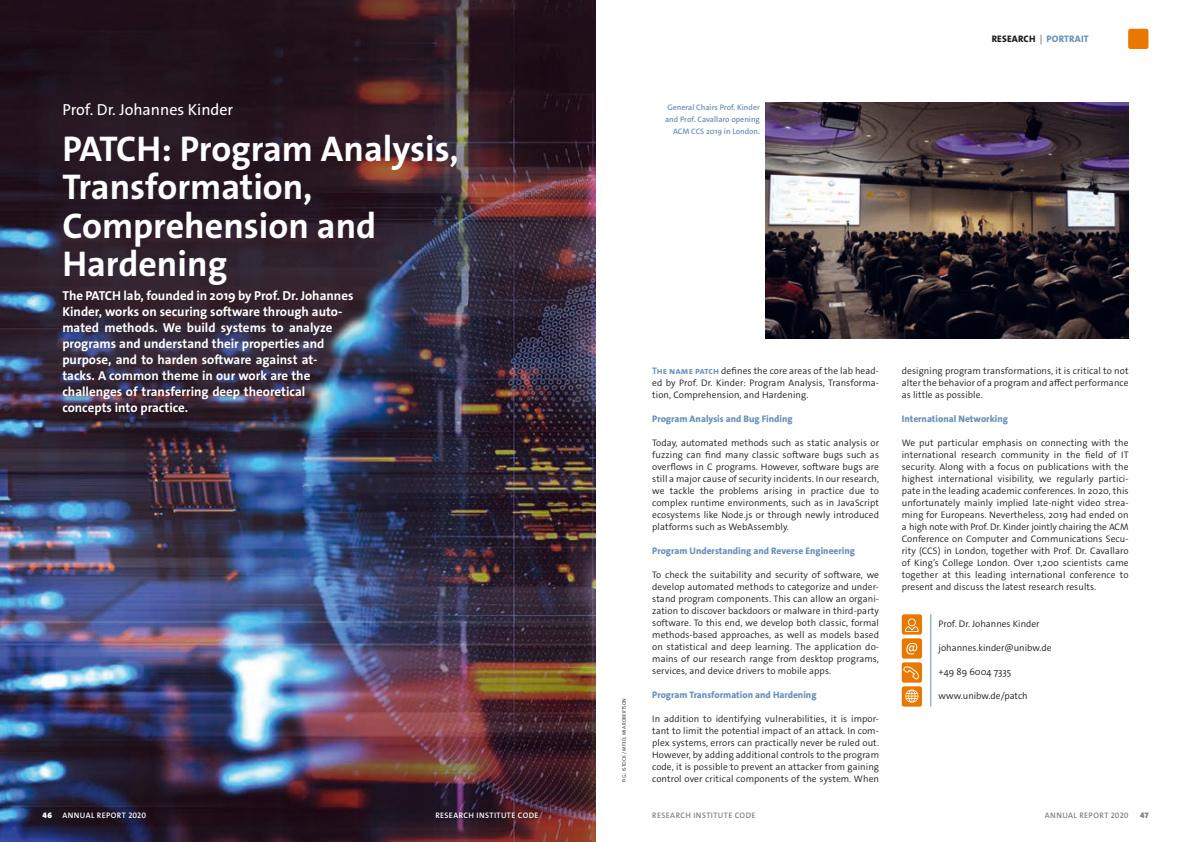
<style>
.page{position:relative;width:1191px;height:842px;background:#fff}
.page>*{position:absolute;margin:0;border:0;box-sizing:border-box;transform-origin:0 0}
.t1{font:700 36px/38px "The Sans Os F";letter-spacing:-.005em;color:#fff}
.t2{font:16px "The Sans Os F";color:#fff}
.t3{font:700 13px/16px "The Sans Os F";color:#fff}
.t4{font:300 9.5px/12px "The Sans Os F";letter-spacing:.01em;color:#1b1c20;text-align:justify}
.t5{font:800 9.5px "The Sans Os F";color:#6c91b9}
.t6{font:800 9.5px "The Sans Os F";letter-spacing:.02em;color:#1b1c20}
.t7{font:600 8px/12px "The Sans Os F";color:#6c91b9;text-align:right}
.t8{font:600 8px "The Sans Os F";letter-spacing:.05em;color:#fff}
.t9{font:600 8px "The Sans Os F";letter-spacing:.05em;color:#818084}
.t10{font:900 8px "The Sans Os F";color:#818084}
.t11{font:900 8px "The Sans Os F";color:#fff}
.t12{font:300 5px "The Sans Os F";letter-spacing:.02em;color:#1b1c20}
.s1{font-weight:300}
.s2{color:#6c91b9}
.s3{font-weight:700;color:#6c91b9}
</style>
<div class="page">
<img style="left:0;top:0;width:595px;height:842px">
<hr style="left:930px;top:614px;width:1px;height:93px;background:#6c91b9">
<div style="left:901px;top:614px;width:21px;height:21px;background:#e87800;border-radius:2px"></div>
<div style="left:901px;top:638px;width:21px;height:21px;background:#e87800;border-radius:2px"></div>
<div style="left:901px;top:662px;width:21px;height:21px;background:#e87800;border-radius:2px"></div>
<div style="left:901px;top:686px;width:21px;height:20px;background:#e87800;border-radius:2px"></div>
<svg style="left:906px;top:643px;width:11px;height:11px"></svg>
<svg style="left:903px;top:666px;width:16px;height:14px"></svg>
<svg style="left:905px;top:689px;width:13px;height:14px"></svg>
<svg style="left:905px;top:618px;width:14px;height:14px"></svg>
<img style="left:765px;top:102px;width:363px;height:236px">
<div style="left:1128px;top:29px;width:20px;height:20px;background:#e87800;border-radius:2px"></div>
<div style="left:62px;top:813px;width:478px;height:8px;background:#1b1c20;opacity:.5"></div>
<div style="left:42px;top:813px;width:12px;height:8px;background:#1b1c20"></div>
<p class="t6" style="left:991px;top:32px;width:99px">RESEARCH <span class="s1">|</span> <span class="s2">PORTRAIT</span></p>
<h2 class="t2" style="left:62px;top:100px;width:172px">Prof. Dr. Johannes Kinder</h2>
<h1 class="t1" style="left:62px;top:131px;width:398px">PATCH: Program Analysis,<br>Transformation,<br>Comprehension and<br>Hardening</h1>
<p class="t3" style="left:62px;top:288px;width:293px">The PATCH lab, founded in 2019 by Prof. Dr. Johannes Kinder, works on securing software through auto&shy;mated methods. We build systems to analyze programs and understand their properties and purpose, and to harden software against at-<br>tacks. A common theme in our work are the challenges of transferring deep theoretical concepts into practice.</p>
<p class="t7" style="left:665px;top:102px;width:96px">General Chairs Prof. Kinder and Prof. Cavallaro opening<br>ACM CCS 2019 in London.</p>
<p class="t12" style="left:621px;top:782px;width:86px;rotate:-90deg">FIG.: ISTOCK / MF3D; MIA ROBERTSON</p>
<p class="t4" style="left:652px;top:365px;width:228px"><span class="s3">The name patch</span> defines the core areas of the lab head&shy;ed by Prof. Dr. Kinder: Program Analysis, Transforma&shy;tion, Comprehension, and Hardening.</p>
<p class="t5" style="left:652px;top:413px;width:142px">Program Analysis and Bug Finding</p>
<p class="t4" style="left:652px;top:437px;width:228px">Today, automated methods such as static analysis or fuzzing can find many classic software bugs such as overflows in C programs. However, software bugs are still a major cause of security incidents. In our research, we tackle the problems arising in practice due to complex runtime environments, such as in JavaScript ecosystems like Node.js or through newly introduced platforms such as WebAssembly.</p>
<p class="t5" style="left:652px;top:545px;width:204px">Program Understanding and Reverse Engineering</p>
<p class="t4" style="left:652px;top:569px;width:228px">To check the suitability and security of software, we develop automated methods to categorize and under&shy;stand program components. This can allow an organi&shy;zation to discover backdoors or malware in third-party software. To this end, we develop both classic, formal methods-based approaches, as well as models based on statistical and deep learning. The application do&shy;mains of our research range from desktop programs, services, and device drivers to mobile apps.</p>
<p class="t5" style="left:652px;top:689px;width:166px">Program Transformation and Hardening</p>
<p class="t4" style="left:652px;top:713px;width:228px">In addition to identifying vulnerabilities, it is impor&shy;tant to limit the potential impact of an attack. In com&shy;plex systems, errors can practically never be ruled out.<br>However, by adding additional controls to the program code, it is possible to prevent an attacker from gaining control over critical components of the system. When</p>
<p class="t4" style="left:901px;top:365px;width:228px">designing program transformations, it is critical to not alter the behavior of a program and affect performance as little as possible.</p>
<p class="t5" style="left:901px;top:413px;width:108px">International Networking</p>
<p class="t4" style="left:901px;top:437px;width:228px">We put particular emphasis on connecting with the international research community in the field of IT security. Along with a focus on publications with the highest international visibility, we regularly partici&shy;pate in the leading academic conferences. In 2020, this unfortunately mainly implied late-night video strea&shy;ming for Europeans. Nevertheless, 2019 had ended on a high note with Prof. Dr. Kinder jointly chairing the ACM Conference on Computer and Communications Secu&shy;rity (CCS) in London, together with Prof. Dr. Cavallaro of King’s College London. Over 1,200 scientists came together at this leading international conference to present and discuss the latest research results.</p>
<p class="t4" style="left:938px;top:618px;width:102px">Prof. Dr. Johannes Kinder</p>
<p class="t4" style="left:938px;top:642px;width:114px">johannes.kinder@unibw.de</p>
<p class="t4" style="left:938px;top:666px;width:74px">+49 89 6004 7335</p>
<p class="t4" style="left:938px;top:690px;width:91px">www.unibw.de/patch</p>
<p class="t11" style="left:43px;top:810px;width:11px">46</p>
<p class="t8" style="left:62px;top:810px;width:85px">ANNUAL REPORT 2020</p>
<p class="t8" style="left:435px;top:810px;width:105px">RESEARCH INSTITUTE CODE</p>
<p class="t9" style="left:652px;top:810px;width:105px">RESEARCH INSTITUTE CODE</p>
<p class="t9" style="left:1045px;top:810px;width:85px">ANNUAL REPORT 2020</p>
<p class="t10" style="left:1140px;top:810px;width:10px">47</p>
</div>
